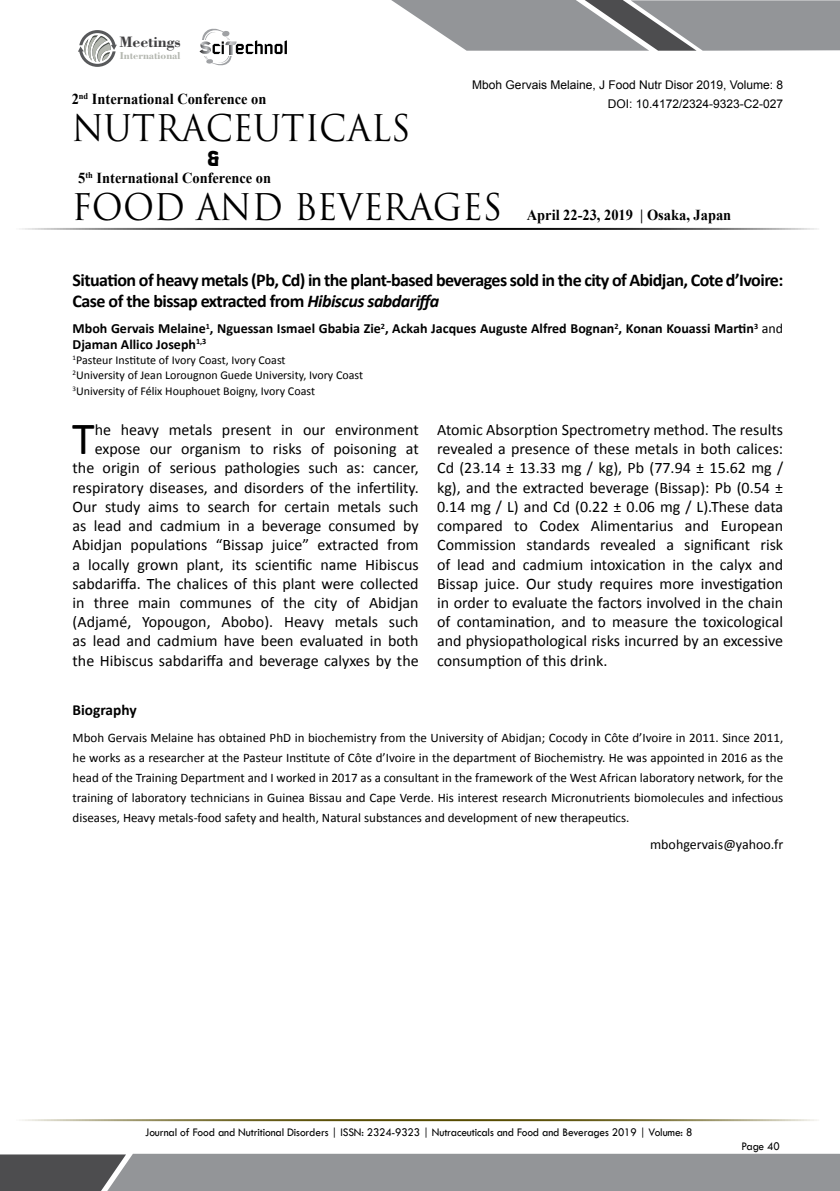
<style>
.page{position:relative;width:840px;height:1191px;background:#fff}
.page>*{position:absolute;margin:0;border:0;box-sizing:border-box;transform-origin:0 0}
.t1{font:46.2px "Calibri";color:#000}
.t2{font:35.8px "Trajan Pro 3";color:#000;scale:.95 1}
.t3{font:20px "Aachen BT";color:#000}
.t4{font:700 18px/21.4px "Calibri";letter-spacing:-.03em;color:#000}
.t5{font:16px/19.2px "Calibri";color:#000;text-align:right}
.t6{font:700 16px "Bodoni BT";color:#414042}
.t7{font:700 15.4px "Calibri";color:#000}
.t8{font:700 15.2px "Times New Roman";color:#000;scale:.95 1}
.t9{font:700 14px/15.4px "Calibri";color:#000}
.t10{font:14px "Calibri";color:#000}
.t11{font:13px/20px "Calibri";color:#000;text-align:justify}
.t12{font:12px/15.4px "Calibri";color:#000}
.t13{font:12px "Tw Cen";letter-spacing:-.01em;color:#000;scale:.95 1}
.t14{font:12px/19.2px "Arial";color:#000;text-align:right}
.t15{font:700 10.6px "Bodoni BT";color:#b3b6af}
.s1{font-style:italic}
.s2{font-weight:400}
</style>
<div class="page">
<hr style="left:12px;top:228px;width:807px;height:2px;background:#000">
<hr style="left:12px;top:1119px;width:807px;height:2px;background:#574b00">
<svg style="left:391px;top:0;width:449px;height:51px;background:#9b9c9f"></svg>
<svg style="left:0;top:1154px;width:840px;height:37px;background:#8a8c8f"></svg>
<svg style="left:78px;top:30px;width:39px;height:37px"></svg>
<svg style="left:199px;top:29px;width:88px;height:37px"></svg>
<p class="t6" style="left:119px;top:32px;width:63px">Meetings</p>
<p class="t15" style="left:120px;top:48px;width:62px">International</p>
<p class="t8" style="left:72px;top:89px;width:206px">2<sup>nd</sup> International Conference on</p>
<h2 class="t2" style="left:72px;top:104px;width:358px">NUTRACEUTICALS</h2>
<p class="t3" style="left:207px;top:146px;width:14px">&amp;</p>
<p class="t8" style="left:78px;top:167px;width:204px">5<sup>th</sup> International Conference on</p>
<p class="t14" style="left:472px;top:75px;width:312px">Mboh Gervais Melaine, J Food Nutr Disor 2019, Volume: 8<br>DOI: 10.4172/2324-9323-C2-027</p>
<h2 class="t2" style="left:72px;top:183px;width:455px">FOOD AND BEVERAGES</h2>
<p class="t8" style="left:527px;top:205px;width:217px">April 22-23, 2019 | Osaka, Japan</p>
<p class="t4" style="left:73px;top:269px;width:712px">Situation of heavy metals (Pb, Cd) in the plant-based beverages sold in the city of Abidjan, Cote d’Ivoire:<br>Case of the bissap extracted from <span class="s1">Hibiscus sabdariffa</span></p>
<p class="t9" style="left:73px;top:321px;width:712px">Mboh Gervais Melaine<sup>1</sup>, Nguessan Ismael Gbabia Zie<sup>2</sup>, Ackah Jacques Auguste Alfred Bognan<sup>2</sup>, Konan Kouassi Martin<sup>3</sup> <span class="s2">and<br></span>Djaman Allico Joseph<sup>1,3</sup></p>
<p class="t12" style="left:73px;top:352px;width:292px"><sup>1</sup>Pasteur Institute of Ivory Coast, Ivory Coast<br><sup>2</sup>University of Jean Lorougnon Guede University, Ivory Coast<br><sup>3</sup>University of Félix Houphouet Boigny, Ivory Coast</p>
<h1 class="t1" style="left:72px;top:410px;width:24px">T</h1>
<p class="t5" style="left:73px;top:420px;width:347px">he heavy metals present in our environment expose our organism to risks of poisoning at the origin of serious pathologies such as: cancer, respiratory diseases, and disorders of the infertility.<br>Our study aims to search for certain metals such as lead and cadmium in a beverage consumed by Abidjan populations “Bissap juice” extracted from a locally grown plant, its scientific name Hibiscus sabdariffa. The chalices of this plant were collected in three main communes of the city of Abidjan (Adjamé, Yopougon, Abobo). Heavy metals such as lead and cadmium have been evaluated in both the Hibiscus sabdariffa and beverage calyxes by the</p>
<p class="t5" style="left:437px;top:420px;width:347px;text-align:justify">Atomic Absorption Spectrometry method. The results revealed a presence of these metals in both calices:<br>Cd (23.14 ± 13.33 mg / kg), Pb (77.94 ± 15.62 mg / kg), and the extracted beverage (Bissap): Pb (0.54 ± 0.14 mg / L) and Cd (0.22 ± 0.06 mg / L).These data compared to Codex Alimentarius and European Commission standards revealed a significant risk of lead and cadmium intoxication in the calyx and Bissap juice. Our study requires more investigation in order to evaluate the factors involved in the chain of contamination, and to measure the toxicological and physiopathological risks incurred by an excessive consumption of this drink.</p>
<p class="t7" style="left:73px;top:700px;width:66px">Biography</p>
<p class="t11" style="left:73px;top:728px;width:712px">Mboh Gervais Melaine has obtained PhD in biochemistry from the University of Abidjan; Cocody in Côte d’Ivoire in 2011. Since 2011, he works as a researcher at the Pasteur Institute of Côte d’Ivoire in the department of Biochemistry. He was appointed in 2016 as the head of the Training Department and I worked in 2017 as a consultant in the framework of the West African laboratory network, for the training of laboratory technicians in Guinea Bissau and Cape Verde. His interest research Micronutrients biomolecules and infectious diseases, Heavy metals-food safety and health, Natural substances and development of new therapeutics.</p>
<p class="t10" style="left:650px;top:835px;width:135px">mbohgervais@yahoo.fr</p>
<p class="t13" style="left:145px;top:1125px;width:577px">Journal of Food and Nutritional Disorders | ISSN: 2324-9323 | Nutraceuticals and Food and Beverages 2019 | Volume: 8</p>
<p class="t13" style="left:741px;top:1139px;width:42px">Page 40</p>
</div>
